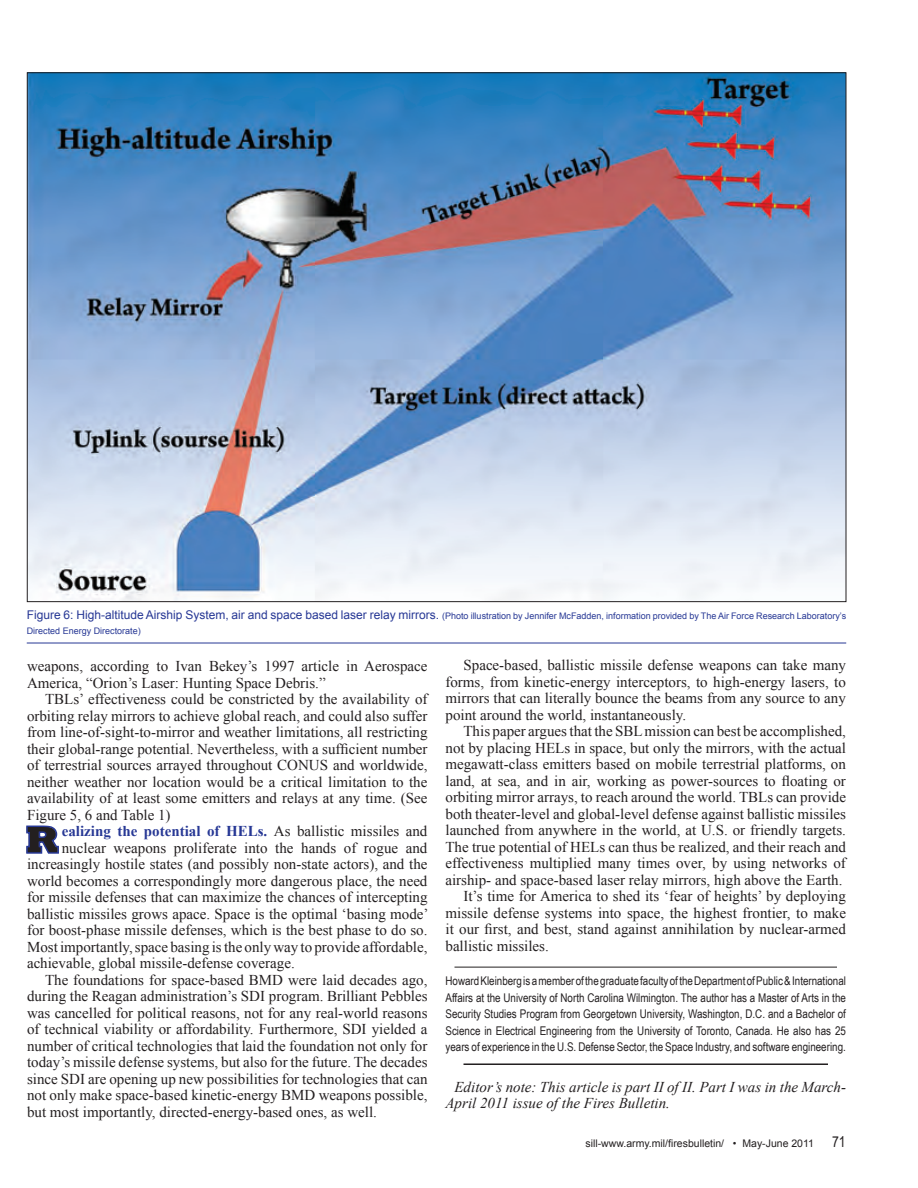
<style>
.page{position:relative;width:918px;height:1188px;background:#fff}
.page>*{position:absolute;margin:0;border:0;box-sizing:border-box;transform-origin:0 0}
.Copy__Drop_Cap__Glob{font:800 39.3px "Rockwell";color:#231f20}
.Copy__Body_text{font:15px/16.5px "Times New Roman";color:#231f20;text-align:justify}
.Copy__Drop_Cap__Glob-2{font:15px "Times New Roman";color:#231f20}
.Copy__Editors_Note{font:italic 15px/16.5px "Times New Roman";color:#231f20}
.Copy__Drop_Cap__Glob-3{font:700 15px "Times New Roman";color:#273895}
.Copy__Authors_Bio{font:12px/16.5px "Arial Narrow";color:#231f20;text-align:justify}
.t1{font:10.5px "Arial";color:#231f20}
.Photographs_graphics{font:9px/15px "Arial";color:#273895}
.s1{font-size:12px}
.s2{font-weight:400;color:#231f20}
.s3{font-family:"Arial Narrow";font-size:15px}
</style>
<div class="page">
<svg style="left:26px;top:825px;width:33px;height:29px"></svg>
<hr style="left:454px;top:967px;width:383px;height:1px;background:#231f20">
<hr style="left:464px;top:1063px;width:364px;height:2px;background:#231f20">
<img style="left:29px;top:74px;width:815px;height:526px">
<hr style="left:27px;top:643px;width:819px;height:1px;background:#273895">
<p class="Photographs_graphics" style="left:27px;top:608px;width:821px"><span class="s1">Figure 6: High-altitude Airship System, air and space based laser relay mirrors.</span> (Photo illustration by Jennifer McFadden, information provided by The Air Force Research Laboratory’s<br>Directed Energy Directorate)</p>
<p class="Copy__Body_text" style="left:27px;top:658px;width:402px">weapons, according to Ivan Bekey’s 1997 article in Aerospace<br>America, “Orion’s Laser: Hunting Space Debris.”</p>
<p class="Copy__Body_text" style="left:27px;top:691px;width:402px;text-indent:18px">TBLs’ effectiveness could be constricted by the availability of orbiting relay mirrors to achieve global reach, and could also suffer from line-of-sight-to-mirror and weather limitations, all restricting their global-range potential. Nevertheless, with a sufficient number of terrestrial sources arrayed throughout CONUS and worldwide, neither weather nor location would be a critical limitation to the availability of at least some emitters and relays at any time. (See Figure 5, 6 and Table 1)</p>
<p class="Copy__Drop_Cap__Glob" style="left:25px;top:817px;width:35px">R</p>
<p class="Copy__Drop_Cap__Glob-3" style="left:62px;top:821px;width:367px">ealizing the potential of HELs. <span class="s2">As ballistic missiles and</span></p>
<p class="Copy__Drop_Cap__Glob-2" style="left:62px;top:838px;width:367px">nuclear weapons proliferate into the hands of rogue and</p>
<p class="Copy__Drop_Cap__Glob-2" style="left:27px;top:854px;width:402px">increasingly hostile states (and possibly non-state actors), and the</p>
<p class="Copy__Drop_Cap__Glob-2" style="left:27px;top:871px;width:402px">world becomes a correspondingly more dangerous place, the need</p>
<p class="Copy__Drop_Cap__Glob-2" style="left:27px;top:887px;width:402px">for missile defenses that can maximize the chances of intercepting</p>
<p class="Copy__Drop_Cap__Glob-2" style="left:27px;top:904px;width:403px">ballistic missiles grows apace. Space is the optimal ‘basing mode’</p>
<p class="Copy__Drop_Cap__Glob-2" style="left:27px;top:920px;width:402px">for boost-phase missile defenses, which is the best phase to do so.</p>
<p class="Copy__Drop_Cap__Glob-2" style="left:27px;top:937px;width:402px">Most importantly, space basing is the only way to provide affordable,</p>
<p class="Copy__Drop_Cap__Glob-2" style="left:27px;top:953px;width:269px">achievable, global missile-defense coverage.</p>
<p class="Copy__Body_text" style="left:27px;top:971px;width:402px;text-indent:18px">The foundations for space-based BMD were laid decades ago, during the Reagan administration’s SDI program. Brilliant Pebbles was cancelled for political reasons, not for any real-world reasons of technical viability or affordability. Furthermore, SDI yielded a number of critical technologies that laid the foundation not only for today’s missile defense systems, but also for the future. The decades since SDI are opening up new possibilities for technologies that can not only make space-based kinetic-energy BMD weapons possible, but most importantly, directed-energy-based ones, as well.</p>
<p class="Copy__Body_text" style="left:446px;top:657px;width:402px;text-indent:18px">Space-based, ballistic missile defense weapons can take many forms, from kinetic-energy interceptors, to high-energy lasers, to mirrors that can literally bounce the beams from any source to any point around the world, instantaneously.</p>
<p class="Copy__Body_text" style="left:446px;top:723px;width:402px;text-indent:18px">This paper argues that the SBL mission can best be accomplished, not by placing HELs in space, but only the mirrors, with the actual megawatt-class emitters based on mobile terrestrial platforms, on land, at sea, and in air, working as power-sources to floating or orbiting mirror arrays, to reach around the world. TBLs can provide both theater-level and global-level defense against ballistic missiles launched from anywhere in the world, at U.S. or friendly targets.<br>The true potential of HELs can thus be realized, and their reach and effectiveness multiplied many times over, by using networks of airship- and space-based laser relay mirrors, high above the Earth.</p>
<p class="Copy__Body_text" style="left:446px;top:888px;width:402px;text-indent:18px">It’s time for America to shed its ‘fear of heights’ by deploying missile defense systems into space, the highest frontier, to make it our first, and best, stand against annihilation by nuclear-armed ballistic missiles.</p>
<p class="Copy__Authors_Bio" style="left:446px;top:973px;width:402px">Howard Kleinberg is a member of the graduate faculty of the Department of Public &amp; International Affairs at the University of North Carolina Wilmington. The author has a Master of Arts in the Security Studies Program from Georgetown University, Washington, D.C. and a Bachelor of Science in Electrical Engineering from the University of Toronto, Canada. He also has 25 years of experience in the U.S. Defense Sector, the Space Industry, and software engineering.</p>
<p class="Copy__Editors_Note" style="left:446px;top:1078px;width:402px;text-indent:9px">Editor’s note: This article is part II of II. Part I was in the March-<br>April 2011 issue of the Fires Bulletin.</p>
<p class="t1" style="left:586px;top:1137px;width:262px">sill-www.army.mil/firesbulletin/ • May-June 2011 <span class="s3">71</span></p>
</div>
